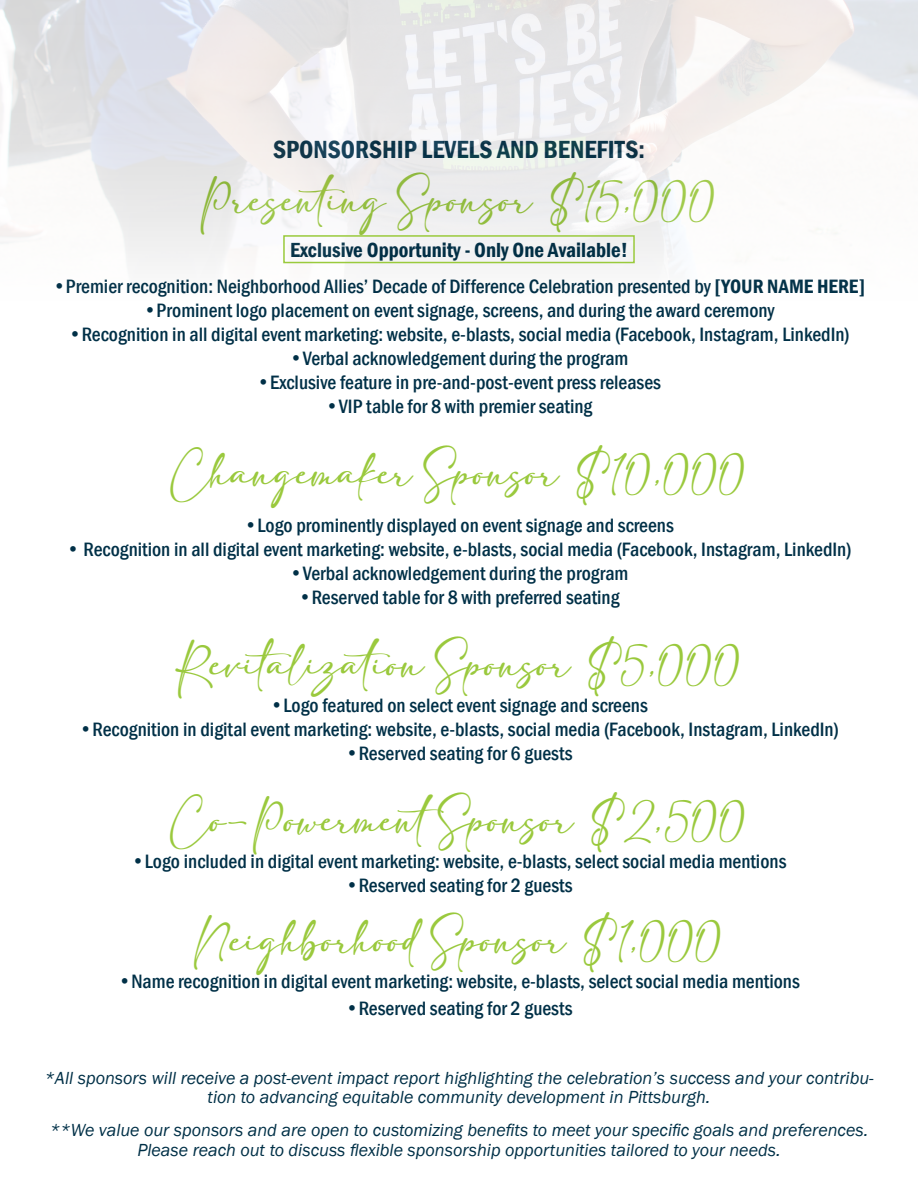
<style>
.page{position:relative;width:918px;height:1188px;background:#fff}
.page>*{position:absolute;margin:0;border:0;box-sizing:border-box;transform-origin:0 0}
.t1{font:30px "adelia";color:#9ac93d}
.t2{font:600 condensed 25.5px "Franklin Gothic";color:#003047}
.t3{font:600 condensed 21px "Franklin Gothic";color:#003047}
.t4{font:500 condensed 19.95px "Franklin Gothic";color:#003047}
.t5{font:italic 18px/19.5px "Franklin Gothic";color:#003047;text-align:center}
.s1{font-weight:600}
</style>
<div class="page">
<img style="left:0;top:0;width:918px;height:266px">
<div style="left:283px;top:235px;width:352px;height:28px;border:2px solid #9aca3c"></div>
<p class="t2" style="left:273px;top:133px;width:373px">SPONSORSHIP LEVELS AND BENEFITS:</p>
<h1 class="t1" style="left:201px;top:184px;width:518px">Presenting Sponsor $15,000</h1>
<p class="t3" style="left:290px;top:236px;width:339px">Exclusive Opportunity - Only One Available!</p>
<p class="t4" style="left:53px;top:274px;width:814px">•Premier recognition: Neighborhood Allies’ Decade of Difference Celebration presented by <span class="s1">[YOUR NAME HERE]</span></p>
<p class="t4" style="left:143px;top:297px;width:633px">•Prominent logo placement on event signage, screens, and during the award ceremony</p>
<p class="t4" style="left:68px;top:321px;width:783px">•Recognition in all digital event marketing: website, e-blasts, social media (Facebook, Instagram, LinkedIn)</p>
<p class="t4" style="left:290px;top:345px;width:340px">•Verbal acknowledgement during the program</p>
<p class="t4" style="left:257px;top:369px;width:405px">•Exclusive feature in pre-and-post-event press releases</p>
<p class="t4" style="left:326px;top:393px;width:268px">•VIP table for 8 with premier seating</p>
<h1 class="t1" style="left:170px;top:457px;width:579px">Changemaker Sponsor $10,000</h1>
<p class="t4" style="left:244px;top:513px;width:431px">•Logo prominently displayed on event signage and screens</p>
<p class="t4" style="left:67px;top:537px;width:786px">• Recognition in all digital event marketing: website, e-blasts, social media (Facebook, Instagram, LinkedIn)</p>
<p class="t4" style="left:290px;top:560px;width:340px">•Verbal acknowledgement during the program</p>
<p class="t4" style="left:298px;top:584px;width:323px">•Reserved table for 8 with preferred seating</p>
<h1 class="t1" style="left:176px;top:648px;width:568px">Revitalization Sponsor $5,000</h1>
<p class="t4" style="left:270px;top:692px;width:379px">•Logo featured on select event signage and screens</p>
<p class="t4" style="left:79px;top:716px;width:761px">•Recognition in digital event marketing: website, e-blasts, social media (Facebook, Instagram, LinkedIn)</p>
<p class="t4" style="left:345px;top:740px;width:229px">•Reserved seating for 6 guests</p>
<h1 class="t1" style="left:170px;top:804px;width:579px">Co-PowermentSponsor $2,500</h1>
<p class="t4" style="left:132px;top:848px;width:656px">•Logo included in digital event marketing: website, e-blasts, select social media mentions</p>
<p class="t4" style="left:345px;top:872px;width:229px">•Reserved seating for 2 guests</p>
<h1 class="t1" style="left:194px;top:924px;width:531px">Neighborhood Sponsor $1,000</h1>
<p class="t4" style="left:118px;top:968px;width:683px">•Name recognition in digital event marketing: website, e-blasts, select social media mentions</p>
<p class="t4" style="left:345px;top:995px;width:229px">•Reserved seating for 2 guests</p>
<p class="t5" style="left:44px;top:1068px;width:831px">*All sponsors will receive a post-event impact report highlighting the celebration’s success and your contribu&shy;tion to advancing equitable community development in Pittsburgh.</p>
<p class="t5" style="left:50px;top:1121px;width:820px">**We value our sponsors and are open to customizing benefits to meet your specific goals and preferences.<br>Please reach out to discuss flexible sponsorship opportunities tailored to your needs.</p>
</div>
